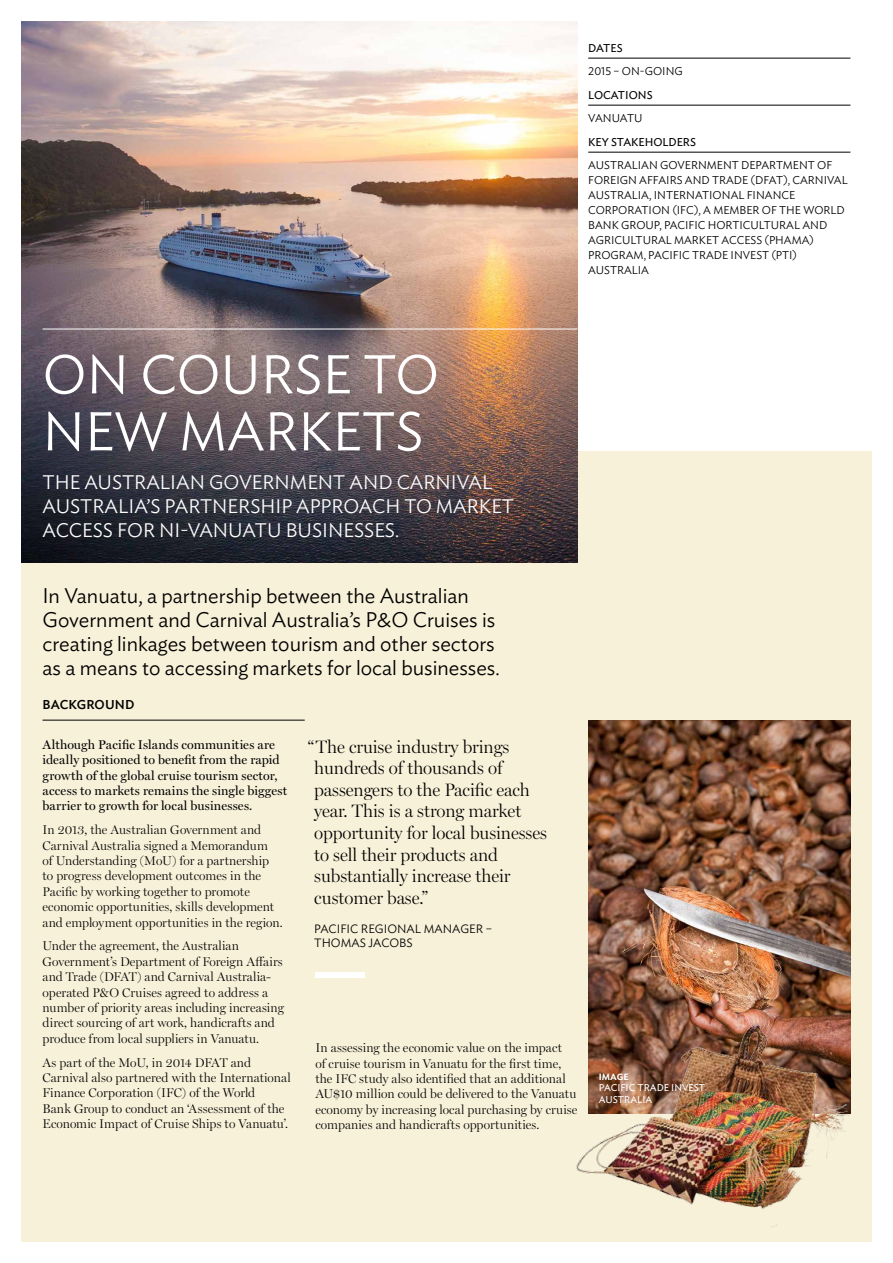
<style>
.page{position:relative;width:893px;height:1263px;background:#fff}
.page>*{position:absolute;margin:0;border:0;box-sizing:border-box;transform-origin:0 0}
.t1{font:300 54px/57px "Ideal Sans";color:#fff}
.t2{font:300 21px/24px "Ideal Sans";color:#000}
.t3{font:300 19.5px/24px "Ideal Sans";color:#fff}
.t4{font:300 18px/21.6px "Miller Display";letter-spacing:-.005em;color:#000}
.t5{font:300 12.75px/15.5px "Miller Display";letter-spacing:.01em;color:#000}
.t6{font:12.75px/15.5px "Miller Display";letter-spacing:.015em;color:#000}
.t7{font:500 12.75px "Ideal Sans";letter-spacing:.01em;color:#000}
.t8{font:300 12px/14.4px "Ideal Sans";color:#000}
.t9{font:300 11.25px/15px "Ideal Sans";color:#000}
.t10{font:11.25px "Ideal Sans";color:#000}
.t11{font:9.75px/11.2px "Ideal Sans";color:#fff}
.t12{font:600 9px "Ideal Sans";color:#fff}
</style>
<div class="page">
<div style="left:21px;top:452px;width:851px;height:790px;background:#f8f1d9"></div>
<img style="left:21px;top:21px;width:557px;height:542px">
<hr style="left:588px;top:58px;width:262px;height:1px;background:#000">
<hr style="left:588px;top:105px;width:262px;height:1px;background:#000">
<hr style="left:588px;top:152px;width:262px;height:1px;background:#000">
<hr style="left:43px;top:720px;width:262px;height:1px;background:#000">
<hr style="left:43px;top:329px;width:535px;height:1px;background:#fff">
<div style="left:315px;top:972px;width:50px;height:5px;background:#fff"></div>
<img style="left:588px;top:720px;width:262px;height:295px">
<img style="left:576px;top:1015px;width:275px;height:213px">
<p class="t10" style="left:588px;top:39px;width:36px">DATES</p>
<p class="t9" style="left:588px;top:63px;width:96px">2015 – ON-GOING</p>
<p class="t10" style="left:588px;top:86px;width:66px">LOCATIONS</p>
<p class="t9" style="left:588px;top:110px;width:56px">VANUATU</p>
<p class="t10" style="left:588px;top:133px;width:109px">KEY STAKEHOLDERS</p>
<p class="t9" style="left:588px;top:157px;width:261px">AUSTRALIAN GOVERNMENT DEPARTMENT OF FOREIGN AFFAIRS AND TRADE (DFAT), CARNIVAL AUSTRALIA, INTERNATIONAL FINANCE CORPORATION (IFC), A MEMBER OF THE WORLD BANK GROUP, PACIFIC HORTICULTURAL AND AGRICULTURAL MARKET ACCESS (PHAMA)<br>PROGRAM, PACIFIC TRADE INVEST (PTI)<br>AUSTRALIA</p>
<h1 class="t1" style="left:43px;top:341px;width:398px">ON COURSE TO<br>NEW MARKETS</h1>
<h3 class="t3" style="left:43px;top:469px;width:473px">THE AUSTRALIAN GOVERNMENT AND CARNIVAL<br>AUSTRALIA’S PARTNERSHIP APPROACH TO MARKET<br>ACCESS FOR NI-VANUATU BUSINESSES.</h3>
<h2 class="t2" style="left:43px;top:582px;width:459px">In Vanuatu, a partnership between the Australian Government and Carnival Australia’s P&amp;O Cruises is creating linkages between tourism and other sectors as a means to accessing markets for local businesses.</h2>
<p class="t7" style="left:43px;top:695px;width:93px">BACKGROUND</p>
<p class="t6" style="left:43px;top:737px;width:246px">Although Pacific Islands communities are ideally positioned to benefit from the rapid growth of the global cruise tourism sector, access to markets remains the single biggest barrier to growth for local businesses.</p>
<p class="t5" style="left:43px;top:822px;width:242px">In 2013, the Australian Government and Carnival Australia signed a Memorandum<br>of Understanding (MoU) for a partnership to progress development outcomes in the Pacific by working together to promote economic opportunities, skills development and employment opportunities in the region.</p>
<p class="t5" style="left:43px;top:939px;width:243px">Under the agreement, the Australian Government’s Department of Foreign Affairs and Trade (DFAT) and Carnival Australia&shy;operated P&amp;O Cruises agreed to address a number of priority areas including increasing direct sourcing of art work, handicrafts and produce from local suppliers in Vanuatu.</p>
<p class="t5" style="left:43px;top:1055px;width:250px">As part of the MoU, in 2014 DFAT and Carnival also partnered with the International Finance Corporation (IFC) of the World<br>Bank Group to conduct an ‘Assessment of the Economic Impact of Cruise Ships to Vanuatu’.</p>
<h3 class="t4" style="left:314px;top:736px;width:234px;text-indent:-6px">“The cruise industry brings hundreds of thousands of passengers to the Pacific each year. This is a strong market opportunity for local businesses to sell their products and substantially increase their customer base.”</h3>
<p class="t8" style="left:314px;top:920px;width:179px">PACIFIC REGIONAL MANAGER –<br>THOMAS JACOBS</p>
<p class="t5" style="left:315px;top:1040px;width:264px">In assessing the economic value on the impact<br>of cruise tourism in Vanuatu for the first time, the IFC study also identified that an additional AU$10 million could be delivered to the Vanuatu economy by increasing local purchasing by cruise companies and handicrafts opportunities.</p>
<p class="t12" style="left:599px;top:1070px;width:31px">IMAGE</p>
<p class="t11" style="left:599px;top:1081px;width:108px">PACIFIC TRADE INVEST<br>AUSTRALIA</p>
</div>
